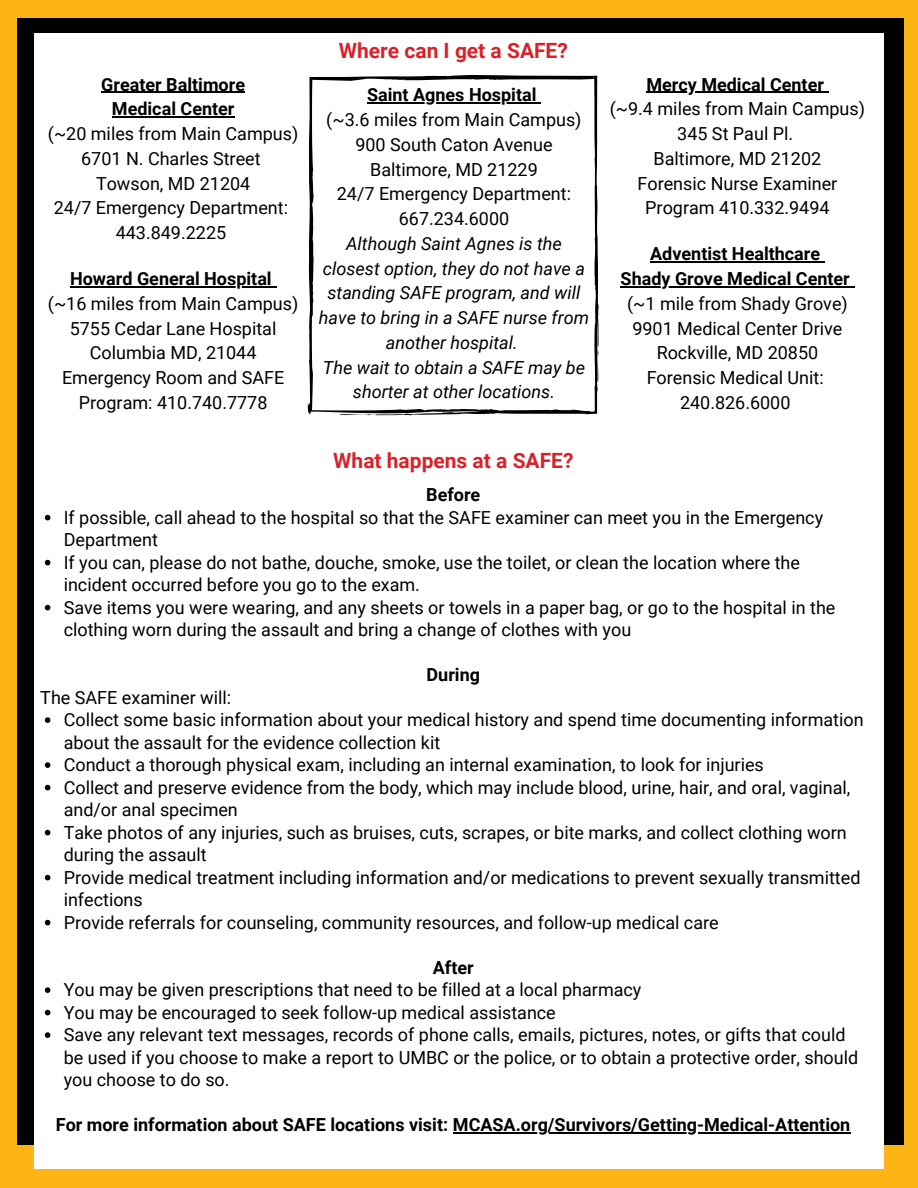
<style>
.page{position:relative;width:918px;height:1188px;background:#fdb515}
.page>*{position:absolute;margin:0;border:0;box-sizing:border-box;transform-origin:0 0}
.t1{font:700 21px "Roboto";color:#da2128}
.t2{font:18px/24.8px "Roboto";color:#000;text-align:center}
.t3{font:700 18px/24.8px "Roboto";color:#000;text-align:center}
.t4{font:italic 18px/24.8px "Roboto";color:#000;text-align:center}
</style>
<div class="page">
<div style="left:18px;top:19px;width:886px;height:1126px;background:#000"></div>
<div style="left:35px;top:33px;width:849px;height:1136px;background:#fff"></div>
<svg style="left:45px;top:515px;width:5px;height:5px"></svg>
<svg style="left:45px;top:560px;width:5px;height:5px"></svg>
<svg style="left:45px;top:605px;width:5px;height:5px"></svg>
<svg style="left:45px;top:717px;width:5px;height:6px"></svg>
<svg style="left:45px;top:762px;width:5px;height:6px"></svg>
<svg style="left:45px;top:785px;width:5px;height:5px"></svg>
<svg style="left:45px;top:830px;width:5px;height:5px"></svg>
<svg style="left:45px;top:875px;width:5px;height:5px"></svg>
<svg style="left:45px;top:920px;width:5px;height:5px"></svg>
<svg style="left:45px;top:987px;width:5px;height:6px"></svg>
<svg style="left:45px;top:1010px;width:5px;height:5px"></svg>
<svg style="left:45px;top:1032px;width:5px;height:6px"></svg>
<hr style="left:453px;top:1132px;width:398px;height:2px;background:#000">
<svg style="left:308px;top:75px;width:291px;height:341px"></svg>
<hr style="left:70px;top:286px;width:202px;height:1px;background:#000">
<hr style="left:101px;top:92px;width:144px;height:1px;background:#000">
<hr style="left:112px;top:117px;width:123px;height:1px;background:#000">
<hr style="left:646px;top:92px;width:178px;height:1px;background:#000">
<hr style="left:650px;top:262px;width:170px;height:1px;background:#000">
<hr style="left:621px;top:286px;width:229px;height:1px;background:#000">
<hr style="left:367px;top:102px;width:170px;height:2px;background:#000">
<p class="t3" style="left:101px;top:72px;width:145px">Greater Baltimore<br>Medical Center</p>
<p class="t2" style="left:48px;top:122px;width:252px">(~20 miles from Main Campus)<br>6701 N. Charles Street<br>Towson, MD 21204<br>24/7 Emergency Department:<br>443.849.2225</p>
<p class="t3" style="left:70px;top:267px;width:203px">Howard General Hospital</p>
<p class="t2" style="left:48px;top:291px;width:252px">(~16 miles from Main Campus)<br>5755 Cedar Lane Hospital<br>Columbia MD, 21044<br>Emergency Room and SAFE<br>Program: 410.740.7778</p>
<p class="t1" style="left:339px;top:39px;width:231px">Where can I get a SAFE?</p>
<p class="t3" style="left:367px;top:83px;width:171px">Saint Agnes Hospital</p>
<p class="t2" style="left:326px;top:108px;width:257px">(~3.6 miles from Main Campus)<br>900 South Caton Avenue<br>Baltimore, MD 21229<br>24/7 Emergency Department:<br>667.234.6000</p>
<p class="t4" style="left:319px;top:231px;width:272px">Although Saint Agnes is the closest option, they do not have a standing SAFE program, and will have to bring in a SAFE nurse from another hospital.<br>The wait to obtain a SAFE may be shorter at other locations.</p>
<p class="t1" style="left:333px;top:448px;width:242px">What happens at a SAFE?</p>
<p class="t3" style="left:426px;top:483px;width:56px">Before</p>
<p class="t3" style="left:646px;top:72px;width:179px">Mercy Medical Center</p>
<p class="t2" style="left:610px;top:97px;width:257px">(~9.4 miles from Main Campus)<br>345 St Paul Pl.<br>Baltimore, MD 21202<br>Forensic Nurse Examiner<br>Program 410.332.9494</p>
<p class="t3" style="left:621px;top:242px;width:231px">Adventist Healthcare<br>Shady Grove Medical Center</p>
<p class="t2" style="left:627px;top:291px;width:222px">(~1 mile from Shady Grove)<br>9901 Medical Center Drive<br>Rockville, MD 20850<br>Forensic Medical Unit:<br>240.826.6000</p>
<p class="t2" style="left:64px;top:506px;width:773px;line-height:22.5px;text-align:left">If possible, call ahead to the hospital so that the SAFE examiner can meet you in the Emergency Department<br>If you can, please do not bathe, douche, smoke, use the toilet, or clean the location where the incident occurred before you go to the exam.<br>Save items you were wearing, and any sheets or towels in a paper bag, or go to the hospital in the clothing worn during the assault and bring a change of clothes with you</p>
<p class="t2" style="left:40px;top:685px;width:192px">The SAFE examiner will:</p>
<p class="t3" style="left:427px;top:663px;width:55px">During</p>
<p class="t2" style="left:64px;top:709px;width:801px;line-height:22.5px;text-align:left">Collect some basic information about your medical history and spend time documenting information about the assault for the evidence collection kit<br>Conduct a thorough physical exam, including an internal examination, to look for injuries<br>Collect and preserve evidence from the body, which may include blood, urine, hair, and oral, vaginal, and/or anal specimen<br>Take photos of any injuries, such as bruises, cuts, scrapes, or bite marks, and collect clothing worn during the assault<br>Provide medical treatment including information and/or medications to prevent sexually transmitted infections<br>Provide referrals for counseling, community resources, and follow-up medical care</p>
<p class="t3" style="left:433px;top:955px;width:42px">After</p>
<p class="t2" style="left:64px;top:979px;width:796px;line-height:22.5px;text-align:left">You may be given prescriptions that need to be filled at a local pharmacy<br>You may be encouraged to seek follow-up medical assistance<br>Save any relevant text messages, records of phone calls, emails, pictures, notes, or gifts that could be used if you choose to make a report to UMBC or the police, or to obtain a protective order, should you choose to do so.</p>
<p class="t3" style="left:56px;top:1113px;width:796px">For more information about SAFE locations visit: MCASA.org/Survivors/Getting-Medical-Attention</p>
</div>
